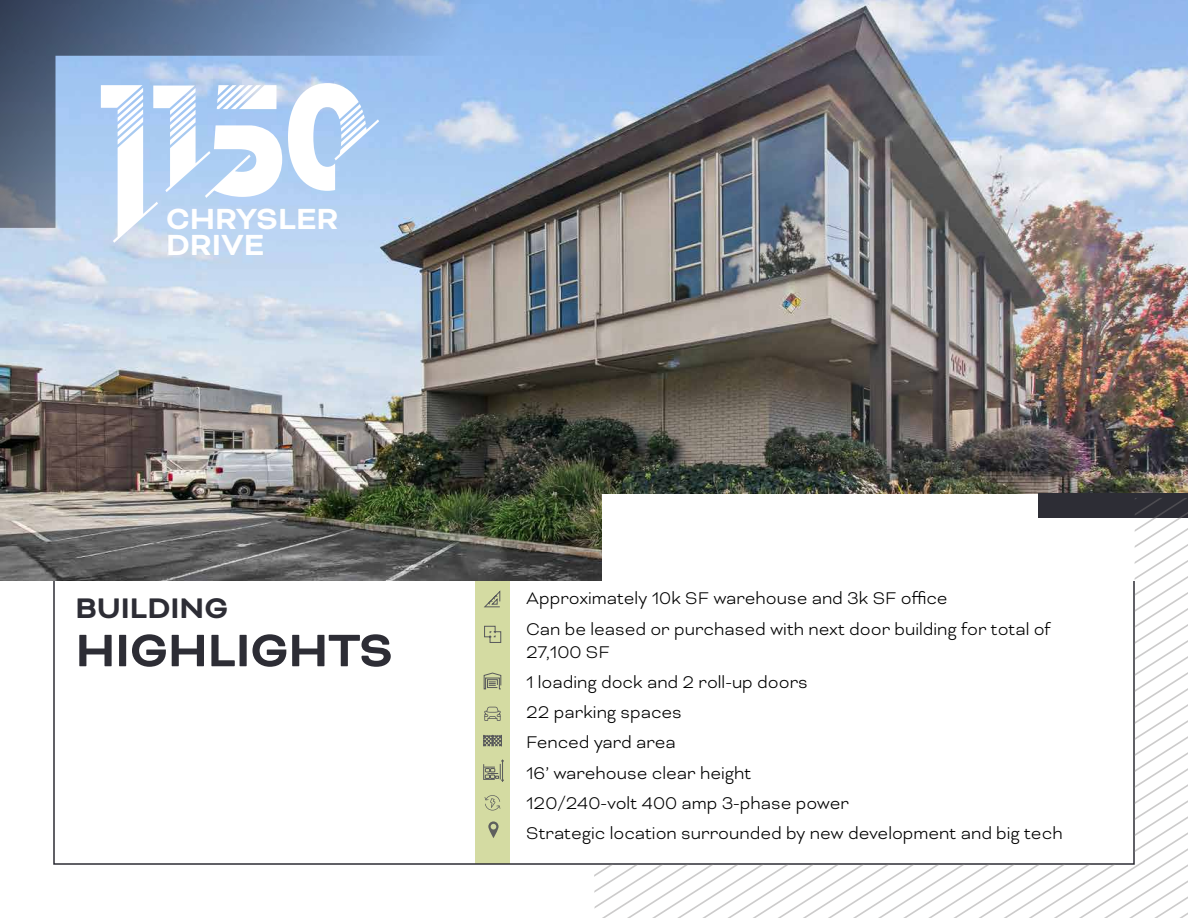
<style>
.page{position:relative;width:1188px;height:918px;background:#fff}
.page>*{position:absolute;margin:0;border:0;box-sizing:border-box;transform-origin:0 0}
.t1{font:700 52.35px "Bicyclette";color:#2d2d35}
.t2{font:700 33.6px/25.8px "Bicyclette";color:#fff}
.t3{font:700 32.55px "Bicyclette";color:#2d2d35}
.t4{font:300 19.5px/30.2px "Bicyclette";color:#000}
</style>
<div class="page">
<svg style="left:52px;top:580px;width:542px;height:285px"></svg>
<img style="left:0;top:228px;width:1188px;height:352px">
<div style="left:603px;top:494px;width:585px;height:86px;background:#fff"></div>
<div style="left:1038px;top:494px;width:150px;height:24px;background:#2d2d35"></div>
<svg style="left:594px;top:846px;width:594px;height:72px"></svg>
<svg style="left:485px;top:795px;width:15px;height:16px"></svg>
<svg style="left:484px;top:707px;width:17px;height:14px"></svg>
<svg style="left:101px;top:228px;width:181px;height:15px;background:#c4d8f0"></svg>
<img style="left:0;top:0;width:1188px;height:228px">
<svg style="left:483px;top:590px;width:18px;height:18px"></svg>
<svg style="left:484px;top:626px;width:18px;height:17px"></svg>
<svg style="left:483px;top:672px;width:19px;height:18px"></svg>
<svg style="left:483px;top:734px;width:20px;height:13px"></svg>
<svg style="left:483px;top:759px;width:21px;height:23px"></svg>
<svg style="left:488px;top:821px;width:11px;height:17px"></svg>
<h2 class="t2" style="left:166px;top:207px;width:174px">CHRYSLER<br>DRIVE</h2>
<h3 class="t3" style="left:76px;top:590px;width:154px">BUILDING</h3>
<h1 class="t1" style="left:76px;top:620px;width:319px">HIGHLIGHTS</h1>
<p class="t4" style="left:526px;top:583px;width:526px">Approximately 10k SF warehouse and 3k SF office<br>Can be leased or purchased with next door building for total of</p>
<p class="t4" style="left:526px;top:637px;width:538px">27,100 SF<br>1 loading dock and 2 roll-up doors<br>22 parking spaces<br>Fenced yard area<br>16’ warehouse clear height<br>120/240-volt 400 amp 3-phase power<br>Strategic location surrounded by new development and big tech</p>
</div>
